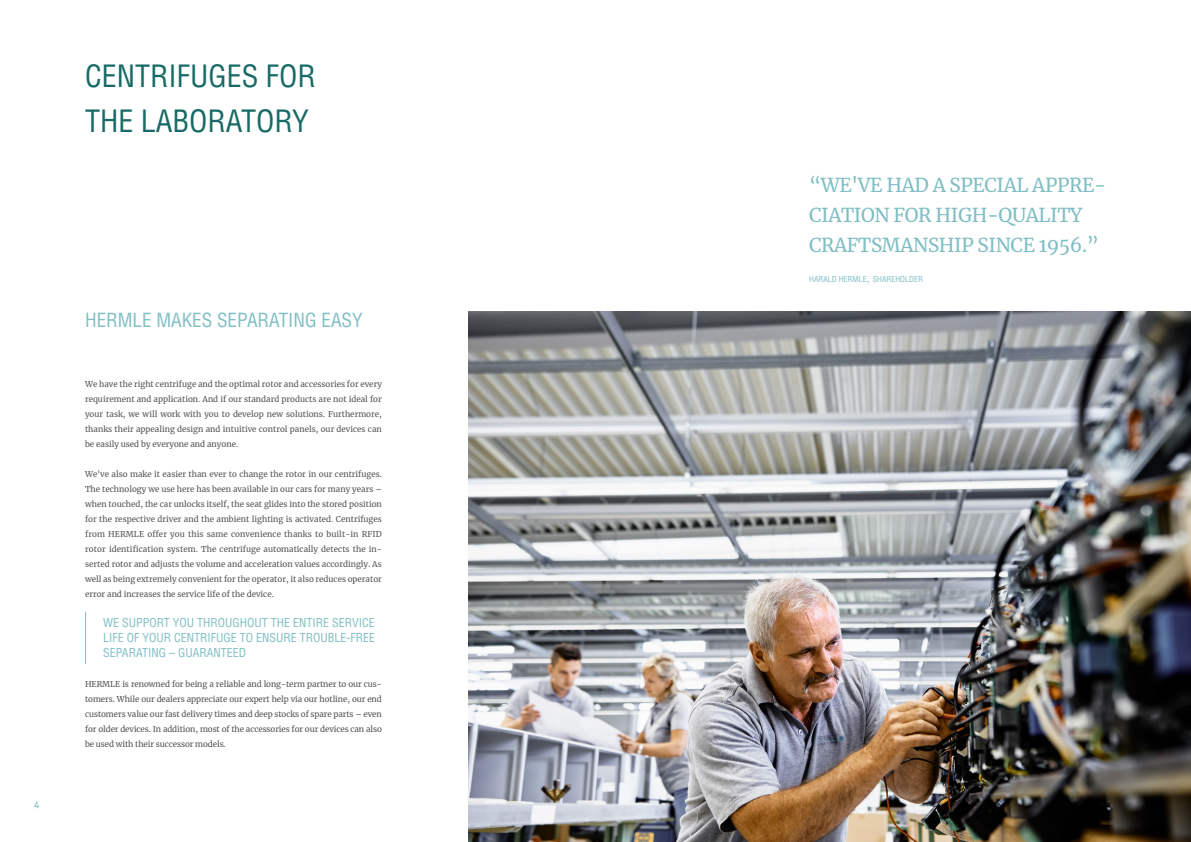
<style>
.page{position:relative;width:1191px;height:842px;background:#fff}
.page>*{position:absolute;margin:0;border:0;box-sizing:border-box;transform-origin:0 0}
.t1{font:condensed 30px/45px "Helvetica LT Std";color:#176a65}
.t2{font:19px/30px "Merriweather";letter-spacing:-.02em;color:#7fbec4}
.t3{font:condensed 19px "Helvetica LT Std";color:#7fbec4}
.t4{font:condensed 12px/15px "Helvetica LT Std";color:#7fbec4;text-align:justify}
.t5{font:8px/15px "Merriweather";color:#545352;text-align:justify}
.t6{font:condensed 8px "Helvetica LT Std";color:#7fbec4}
.t7{font:700 8px "Merriweather";color:#7fbec4}
.s1{font-size:12px}
</style>
<div class="page">
<hr style="left:85px;top:612px;width:1px;height:52px;background:#7fbec4">
<img style="left:469px;top:312px;width:722px;height:530px">
<h1 class="t1" style="left:85px;top:53px;width:232px">CENTRIFUGES FOR<br>THE LABORATORY</h1>
<p class="t7" style="left:34px;top:798px;width:7px">4</p>
<h2 class="t3" style="left:85px;top:308px;width:279px">HERMLE MAKES SEPARATING EASY</h2>
<p class="t5" style="left:85px;top:376px;width:298px">We have the right centrifuge and the optimal rotor and accessories for every requirement and application. And if our standard products are not ideal for your task, we will work with you to develop new solutions. Furthermore, thanks their appealing design and intuitive control panels, our devices can be easily used by everyone and anyone.</p>
<p class="t5" style="left:85px;top:466px;width:298px">We've also make it easier than ever to change the rotor in our centrifuges.<br>The technology we use here has been available in our cars for many years – when touched, the car unlocks itself, the seat glides into the stored position for the respective driver and the ambient lighting is activated. Centrifuges from HERMLE offer you this same convenience thanks to built-in RFID rotor identification system. The centrifuge automatically detects the in&shy;serted rotor and adjusts the volume and acceleration values accordingly. As well as being extremely convenient for the operator, it also reduces operator error and increases the service life of the device.</p>
<h3 class="t4" style="left:103px;top:615px;width:273px">WE SUPPORT YOU THROUGHOUT THE ENTIRE SERVICE LIFE OF YOUR CENTRIFUGE TO ENSURE TROUBLE-FREE SEPARATING – GUARANTEED</h3>
<p class="t5" style="left:85px;top:676px;width:298px">HERMLE is renowned for being a reliable and long-term partner to our cus&shy;tomers. While our dealers appreciate our expert help via our hotline, our end customers value our fast delivery times and deep stocks of spare parts – even for older devices. In addition, most of the accessories for our devices can also be used with their successor models.</p>
<h2 class="t2" style="left:809px;top:169px;width:298px">“WE'VE HAD A SPECIAL APPRE-<br>CIATION FOR HIGH-QUALITY<br>CRAFTSMANSHIP SINCE 1956.”</h2>
<p class="t6" style="left:809px;top:274px;width:115px">HARALD HERMLE<span class="s1">,</span> SHAREHOLDER</p>
</div>
